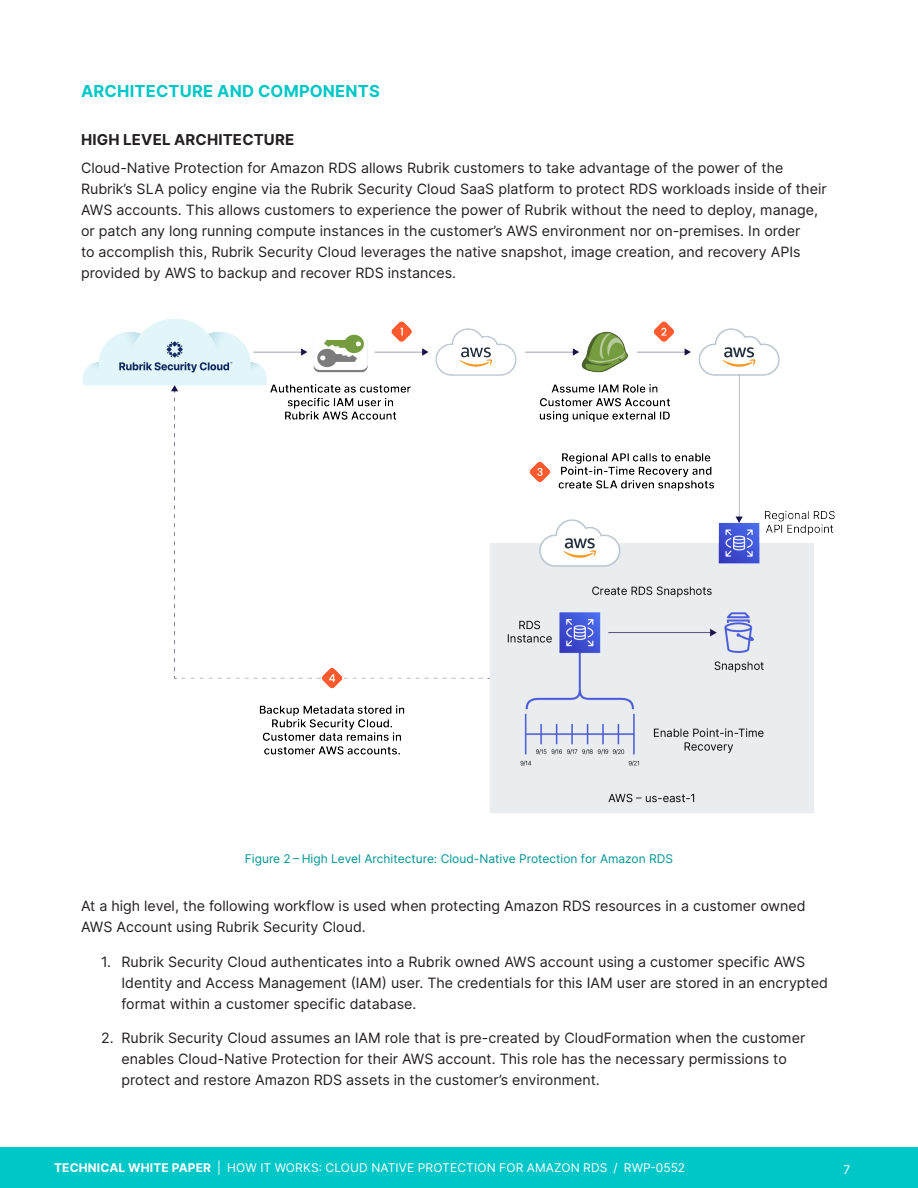
<style>
.page{position:relative;width:918px;height:1188px;background:#fff}
.page>*{position:absolute;margin:0;border:0;box-sizing:border-box;transform-origin:0 0}
.t1{font:700 16.5px "Inter";letter-spacing:.01em;color:#00c7c7}
.t2{font:700 15px "Inter";letter-spacing:.01em;color:#231f20}
.txt{font:14.25px/21px "Inter";color:#231f20}
.Figure_Text{font:12px "Inter";color:#009595}
.t3{font:12px "Inter";letter-spacing:.01em;color:#fff}
.t4{font:700 12px "Inter";color:#fff}
.s1{font-weight:700}
</style>
<div class="page">
<div style="left:0;top:1148px;width:918px;height:40px;background:#00c7c7"></div>
<img style="left:82px;top:318px;width:753px;height:495px">
<h1 class="t1" style="left:81px;top:79px;width:300px">ARCHITECTURE AND COMPONENTS</h1>
<h2 class="t2" style="left:81px;top:128px;width:213px">HIGH LEVEL ARCHITECTURE</h2>
<p class="txt" style="left:81px;top:157px;width:747px">Cloud-Native Protection for Amazon RDS allows Rubrik customers to take advantage of the power of the Rubrik’s SLA policy engine via the Rubrik Security Cloud SaaS platform to protect RDS workloads inside of their AWS accounts. This allows customers to experience the power of Rubrik without the need to deploy, manage, or patch any long running compute instances in the customer’s AWS environment nor on-premises. In order<br>to accomplish this, Rubrik Security Cloud leverages the native snapshot, image creation, and recovery APIs provided by AWS to backup and recover RDS instances.</p>
<p class="Figure_Text" style="left:245px;top:850px;width:430px">Figure 2 – High Level Architecture: Cloud-Native Protection for Amazon RDS</p>
<p class="txt" style="left:81px;top:895px;width:726px">At a high level, the following workflow is used when protecting Amazon RDS resources in a customer owned<br>AWS Account using Rubrik Security Cloud.</p>
<p class="txt" style="left:122px;top:951px;width:708px;text-indent:-20px">1. Rubrik Security Cloud authenticates into a Rubrik owned AWS account using a customer specific AWS<br>Identity and Access Management (IAM) user. The credentials for this IAM user are stored in an encrypted format within a customer specific database.</p>
<p class="txt" style="left:122px;top:1027px;width:685px;text-indent:-20px">2. Rubrik Security Cloud assumes an IAM role that is pre-created by CloudFormation when the customer enables Cloud-Native Protection for their AWS account. This role has the necessary permissions to protect and restore Amazon RDS assets in the customer’s environment.</p>
<p class="t4" style="left:54px;top:1159px;width:25px">TECHNICA</p>
<p class="t4" style="left:119px;top:1159px;width:62px">L WHITE PAP</p>
<p class="t3" style="left:196px;top:1159px;width:491px"><span class="s1">ER</span> | HOW IT WORKS: CLOUD NATIVE PROTECTION FOR AMAZON RDS / RWP-0552</p>
<p class="t3" style="left:844px;top:1160px;width:8px">7</p>
</div>
